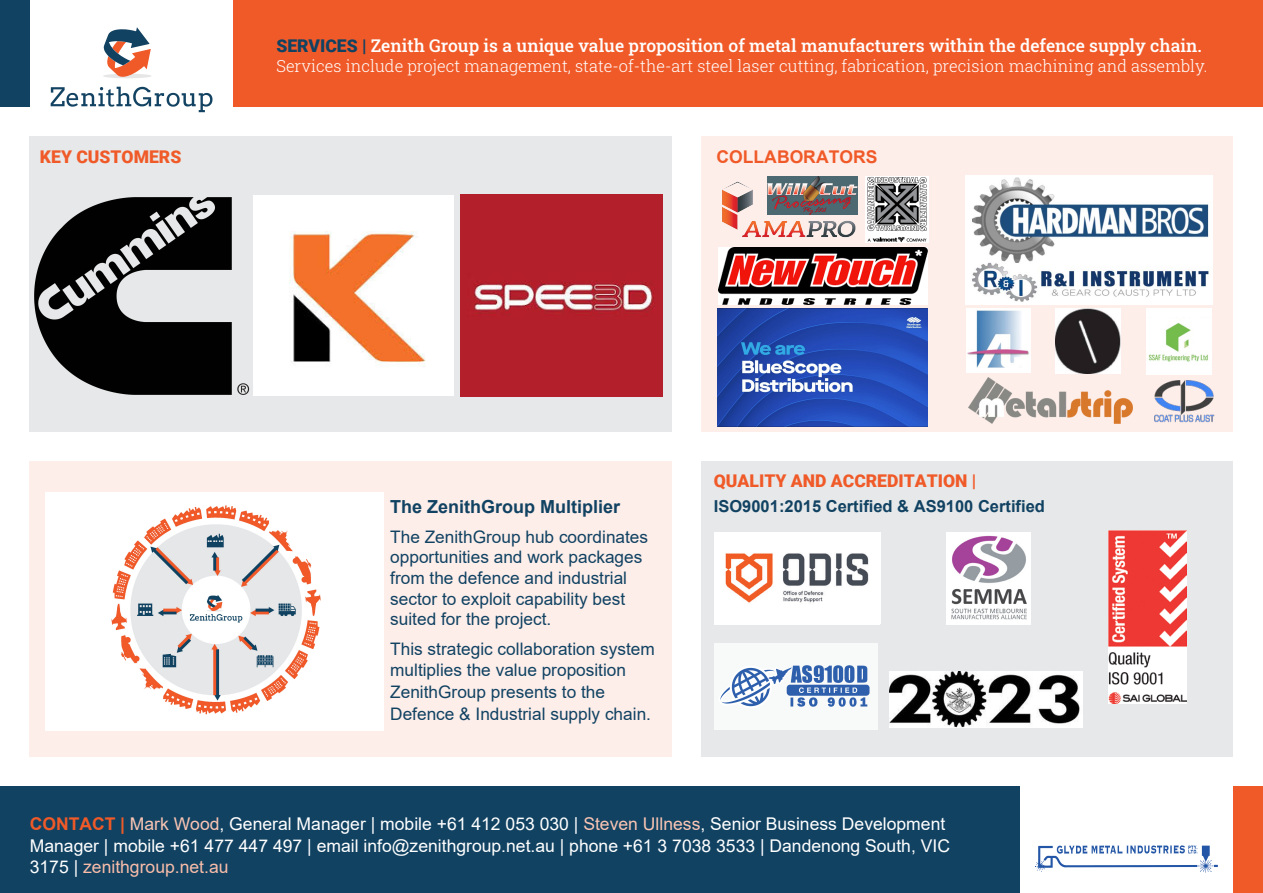
<style>
.page{position:relative;width:1263px;height:893px;background:#fff}
.page>*{position:absolute;margin:0;border:0;box-sizing:border-box;transform-origin:0 0}
.Copy_blue_light_smal{font:700 18px "Arial";color:#114262}
.t1{font:17.55px/21px "Arial";color:#fff}
.t2{font:500 17.55px "Roboto Slab";color:#fff}
.Copy_blue_medium{font:900 17.55px "Roboto";color:#f05a28}
.Heading_orange{font:700 17.55px "Arial";color:#f05a28}
.Copy_blue_light_smal-2{font:17.25px/20.7px "Arial";color:#114262}
.t3{font:300 16.5px "Roboto Slab";color:#fff}
.Copy_blue_medium-2{font:700 16.5px "Arial";color:#114262}
.s1{font-family:"Roboto";font-weight:900;color:#114262}
.s2{font-weight:700;color:#f05a28}
.s3{color:#fac5b4}
.s4{color:#f9bda9}
</style>
<div class="page">
<div style="left:234px;top:0;width:1029px;height:106px;background:#f05a28"></div>
<div style="left:0;top:0;width:30px;height:106px;background:#114262"></div>
<div style="left:0;top:787px;width:1019px;height:106px;background:#114262"></div>
<div style="left:1233px;top:787px;width:30px;height:106px;background:#f05a28"></div>
<svg style="left:103px;top:27px;width:48px;height:51px"></svg>
<svg style="left:51px;top:87px;width:161px;height:25px"></svg>
<div style="left:30px;top:461px;width:642px;height:296px;background:#fdeeea"></div>
<div style="left:702px;top:461px;width:531px;height:296px;background:#e7e8e9"></div>
<div style="left:30px;top:136px;width:642px;height:296px;background:#e7e8e9"></div>
<div style="left:702px;top:136px;width:531px;height:296px;background:#fdeeea"></div>
<svg style="left:1035px;top:845px;width:183px;height:28px"></svg>
<div style="left:715px;top:532px;width:165px;height:93px;background:#fff"></div>
<img style="left:725px;top:553px;width:144px;height:50px">
<div style="left:946px;top:532px;width:84px;height:93px;background:#fff"></div>
<img style="left:951px;top:535px;width:76px;height:84px">
<img style="left:46px;top:492px;width:337px;height:238px">
<img style="left:965px;top:175px;width:247px;height:129px">
<img style="left:966px;top:309px;width:64px;height:64px">
<img style="left:1055px;top:308px;width:65px;height:65px">
<img style="left:1146px;top:309px;width:66px;height:65px">
<img style="left:722px;top:177px;width:136px;height:61px">
<img style="left:719px;top:247px;width:208px;height:57px">
<img style="left:968px;top:378px;width:165px;height:46px">
<img style="left:717px;top:308px;width:211px;height:119px">
<img style="left:767px;top:177px;width:90px;height:38px">
<img style="left:865px;top:176px;width:64px;height:66px">
<img style="left:1154px;top:380px;width:61px;height:43px">
<img style="left:34px;top:197px;width:215px;height:198px">
<img style="left:253px;top:195px;width:201px;height:201px">
<img style="left:461px;top:195px;width:201px;height:201px">
<img style="left:1108px;top:530px;width:78px;height:174px">
<img style="left:890px;top:672px;width:192px;height:56px">
<img style="left:715px;top:644px;width:163px;height:85px">
<p class="Copy_blue_medium" style="left:40px;top:144px;width:143px">KEY CUSTOMERS</p>
<p class="t2" style="left:276px;top:34px;width:927px"><span class="s1">SERVICES |</span> Zenith Group is a unique value proposition of metal manufacturers within the defence supply chain.</p>
<p class="t3" style="left:276px;top:55px;width:932px">Services include project management, state-of-the-art steel laser cutting, fabrication, precision machining and assembly.</p>
<p class="Heading_orange" style="left:716px;top:144px;width:162px">COLLABORATORS</p>
<p class="Copy_blue_medium" style="left:714px;top:468px;width:264px">QUALITY AND ACCREDITATION |</p>
<p class="Copy_blue_light_smal" style="left:390px;top:494px;width:232px">The ZenithGroup Multiplier</p>
<p class="Copy_blue_medium-2" style="left:714px;top:495px;width:333px">ISO9001:2015 Certified &amp; AS9100 Certified</p>
<p class="Copy_blue_light_smal-2" style="left:390px;top:526px;width:259px">The ZenithGroup hub coordinates opportunities and work packages from the defence and industrial sector to exploit capability best suited for the project.</p>
<p class="Copy_blue_light_smal-2" style="left:390px;top:638px;width:266px;line-height:21.6px">This strategic collaboration system multiplies the value proposition ZenithGroup presents to the Defence &amp; Industrial supply chain.</p>
<p class="t1" style="left:30px;top:814px;width:922px"><span class="s2">CONTACT |</span> <span class="s3">Mark Wood</span>, General Manager | mobile +61 412 053 030 | <span class="s3">Steven Ullness</span>, Senior Business Development<br>Manager | mobile +61 477 447 497 | email info@zenithgroup.net.au | phone +61 3 7038 3533 | Dandenong South, VIC<br>3175 | <span class="s4">zenithgroup.net.au</span></p>
</div>
